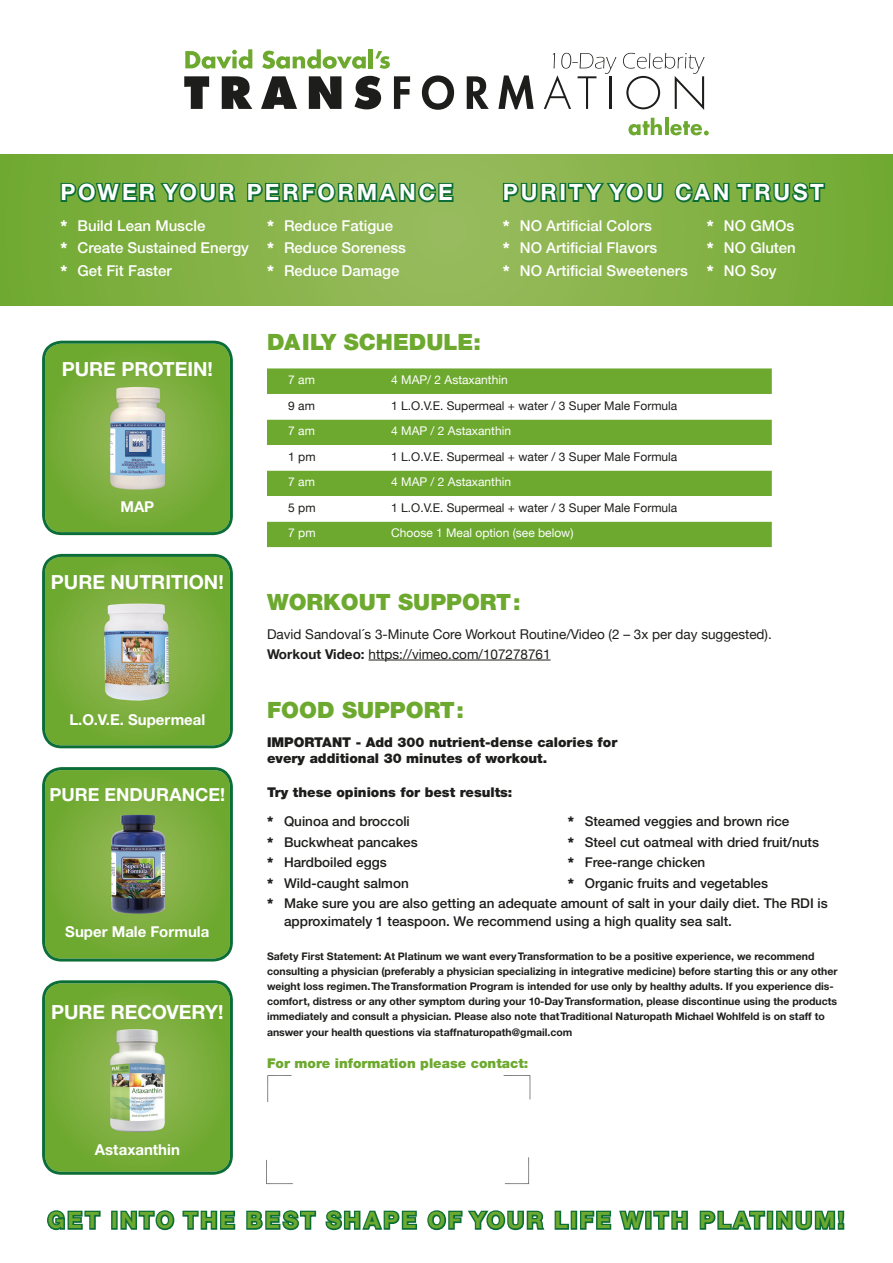
<style>
.page{position:relative;width:893px;height:1263px;background:#fff}
.page>*{position:absolute;margin:0;border:0;box-sizing:border-box;transform-origin:0 0}
.t1{font:700 22.5px "Helvetica Neue CE";letter-spacing:.12em;color:#6da92f}
.t2{font:900 22.5px "Helvetica Neue CE";color:#6da92f}
.t3{font:700 22.5px "Helvetica Neue CE";letter-spacing:.13em;color:#fff}
.t4{font:700 19.5px "Helvetica Neue CE";color:#fff}
.t5{font:700 18px "Helvetica Neue CE";color:#fff}
.t6{font:500 15px/22.2px "Helvetica Neue CE";color:#fff}
.t7{font:700 15px "Helvetica Neue CE";color:#fff}
.t8{font:500 13.5px/20.4px "Helvetica Neue CE";color:#1d1d1b}
.t9{font:900 13.5px/16.2px "Helvetica Neue CE";color:#1d1d1b}
.t10{font:13.5px/19.5px "Helvetica Neue";color:#1d1d1b}
.t11{font:900 13.5px "Helvetica Neue CE";color:#6da92f}
.t12{font:12px "Helvetica Neue";color:#1d1d1b}
.t13{font:12px "Helvetica Neue";color:#fff}
.t14{font:700 10.5px/15px "Helvetica Neue CE";color:#1d1d1b}
.s1{font-weight:900}
.s2{font-weight:700}
.s3{font-weight:500}
</style>
<div class="page">
<svg style="left:0;top:154px;width:893px;height:152px;background:#84b246"></svg>
<svg style="left:42px;top:341px;width:191px;height:194px;background:#71a93b"></svg>
<svg style="left:42px;top:554px;width:191px;height:194px;background:#6fa839"></svg>
<svg style="left:42px;top:767px;width:191px;height:194px;background:#71a93b"></svg>
<svg style="left:42px;top:980px;width:191px;height:195px;background:#72a93c"></svg>
<svg style="left:184px;top:76px;width:25px;height:33px"></svg>
<svg style="left:222px;top:76px;width:30px;height:33px"></svg>
<svg style="left:261px;top:76px;width:36px;height:33px"></svg>
<svg style="left:309px;top:76px;width:32px;height:33px"></svg>
<svg style="left:354px;top:76px;width:27px;height:33px"></svg>
<svg style="left:394px;top:76px;width:16px;height:33px"></svg>
<svg style="left:422px;top:75px;width:32px;height:35px"></svg>
<svg style="left:467px;top:76px;width:22px;height:33px"></svg>
<svg style="left:498px;top:75px;width:36px;height:34px"></svg>
<svg style="left:185px;top:49px;width:67px;height:20px"></svg>
<svg style="left:262px;top:49px;width:104px;height:20px"></svg>
<hr style="left:369px;top:49px;width:4px;height:19px;background:#6da92f">
<svg style="left:375px;top:51px;width:15px;height:18px"></svg>
<svg style="left:544px;top:53px;width:72px;height:56px"></svg>
<svg style="left:623px;top:53px;width:82px;height:57px"></svg>
<svg style="left:628px;top:118px;width:34px;height:17px"></svg>
<hr style="left:665px;top:118px;width:3px;height:17px;background:#6da92f">
<svg style="left:670px;top:121px;width:39px;height:14px"></svg>
<svg style="left:59px;top:164px;width:396px;height:58px;background:#6ca446"></svg>
<svg style="left:501px;top:181px;width:164px;height:23px;background:#4d9243"></svg>
<svg style="left:673px;top:170px;width:154px;height:36px;background:#58993c"></svg>
<img style="left:110px;top:386px;width:55px;height:104px">
<img style="left:95px;top:597px;width:85px;height:105px">
<img style="left:110px;top:812px;width:55px;height:104px">
<img style="left:110px;top:1028px;width:55px;height:105px">
<hr style="left:368px;top:660px;width:183px;height:1px;background:#1d1d1b">
<div style="left:267px;top:368px;width:505px;height:179px;background:#6da92f"></div>
<svg style="left:267px;top:394px;width:505px;height:127px"></svg>
<svg style="left:47px;top:1210px;width:54px;height:21px"></svg>
<div style="left:111px;top:1211px;width:7px;height:19px;border:3px solid #0c6e37"></div>
<svg style="left:120px;top:1210px;width:116px;height:21px"></svg>
<svg style="left:246px;top:1210px;width:71px;height:21px"></svg>
<svg style="left:325px;top:1210px;width:92px;height:21px"></svg>
<svg style="left:427px;top:1210px;width:142px;height:21px"></svg>
<div style="left:571px;top:1211px;width:6px;height:19px;border:3px solid #0c6e37"></div>
<svg style="left:580px;top:1210px;width:66px;height:20px"></svg>
<div style="left:645px;top:1211px;width:7px;height:19px;border:3px solid #0c6e37"></div>
<svg style="left:653px;top:1210px;width:35px;height:20px"></svg>
<svg style="left:699px;top:1210px;width:68px;height:20px"></svg>
<div style="left:767px;top:1211px;width:6px;height:19px;border:3px solid #0c6e37"></div>
<svg style="left:776px;top:1210px;width:69px;height:21px"></svg>
<svg style="left:267px;top:1075px;width:25px;height:27px"></svg>
<svg style="left:505px;top:1157px;width:24px;height:27px"></svg>
<svg style="left:266px;top:1160px;width:27px;height:24px"></svg>
<svg style="left:504px;top:1075px;width:26px;height:24px"></svg>
<h1 class="t3" style="left:61px;top:179px;width:394px">POWER YOUR PERFORMANCE</h1>
<h3 class="t6" style="left:61px;top:215px;width:190px"><span class="s1">*</span> Build Lean Muscle<br><span class="s1">*</span> Create Sustained Energy <span class="s1">*</span> Get Fit Faster</h3>
<h3 class="t6" style="left:267px;top:215px;width:141px"><span class="s1">*</span> Reduce Fatigue<br><span class="s1">*</span> Reduce Soreness <span class="s1">*</span> Reduce Damage</h3>
<h1 class="t3" style="left:503px;top:179px;width:323px">PURITY YOU CAN TRUST</h1>
<h3 class="t6" style="left:503px;top:215px;width:187px"><span class="s1">*</span> NO Artificial Colors<br><span class="s1">*</span> NO Artificial Flavors<br><span class="s1">*</span> NO Artificial Sweeteners</h3>
<h3 class="t6" style="left:707px;top:215px;width:90px;text-align:justify"><span class="s1">*</span> NO GMOs <span class="s1">*</span> NO Gluten <span class="s1">*</span> NO Soy</h3>
<h2 class="t4" style="left:62px;top:357px;width:153px">PURE PROTEIN!</h2>
<h3 class="t7" style="left:120px;top:498px;width:35px">MAP</h3>
<h2 class="t4" style="left:51px;top:570px;width:174px">PURE NUTRITION!</h2>
<h3 class="t7" style="left:69px;top:711px;width:138px">L.O.V.E. Supermeal</h3>
<h3 class="t5" style="left:50px;top:783px;width:177px">PURE ENDURANCE!</h3>
<h3 class="t7" style="left:65px;top:923px;width:146px">Super Male Formula</h3>
<h2 class="t4" style="left:51px;top:999px;width:174px">PURE RECOVERY!</h2>
<h3 class="t7" style="left:95px;top:1140px;width:87px">Astaxanthin</h3>
<h1 class="t2" style="left:267px;top:328px;width:215px">DAILY SCHEDULE:</h1>
<p class="t13" style="left:288px;top:371px;width:28px">7 am</p>
<p class="t13" style="left:391px;top:371px;width:118px">4 MAP/ 2 Astaxanthin</p>
<p class="t12" style="left:288px;top:397px;width:28px">9 am</p>
<p class="t12" style="left:391px;top:397px;width:288px">1 L.O.V.E. Supermeal + water / 3 Super Male Formula</p>
<p class="t13" style="left:288px;top:422px;width:28px">7 am</p>
<p class="t13" style="left:391px;top:422px;width:121px">4 MAP / 2 Astaxanthin</p>
<p class="t12" style="left:288px;top:448px;width:29px">1 pm</p>
<p class="t12" style="left:391px;top:448px;width:288px">1 L.O.V.E. Supermeal + water / 3 Super Male Formula</p>
<p class="t13" style="left:288px;top:473px;width:28px">7 am</p>
<p class="t13" style="left:391px;top:473px;width:121px">4 MAP / 2 Astaxanthin</p>
<p class="t12" style="left:288px;top:499px;width:29px">5 pm</p>
<p class="t12" style="left:391px;top:499px;width:288px">1 L.O.V.E. Supermeal + water / 3 Super Male Formula</p>
<p class="t13" style="left:288px;top:524px;width:29px">7 pm</p>
<p class="t13" style="left:391px;top:524px;width:184px">Choose 1 Meal option (see below)</p>
<h1 class="t2" style="left:267px;top:588px;width:255px">WORKOUT SUPPORT:</h1>
<p class="t10" style="left:267px;top:625px;width:506px">David Sandoval´s 3-Minute Core Workout Routine/Video (2 – 3x per day suggested).<br><span class="s2">Workout Video:</span> https://vimeo.com/107278761</p>
<h1 class="t2" style="left:267px;top:696px;width:199px">FOOD SUPPORT:</h1>
<p class="t9" style="left:267px;top:734px;width:352px">IMPORTANT - Add 300 nutrient-dense calories for every additional 30 minutes of workout.</p>
<p class="t9" style="left:267px;top:778px;width:247px;line-height:29px">Try these opinions for best results: * <span class="s3">Quinoa and broccoli</span></p>
<p class="t8" style="left:267px;top:832px;width:152px"><span class="s1">*</span> Buckwheat pancakes <span class="s1">*</span> Hardboiled eggs<br><span class="s1">*</span> Wild-caught salmon</p>
<p class="t8" style="left:568px;top:811px;width:223px"><span class="s1">*</span> Steamed veggies and brown rice</p>
<p class="t8" style="left:568px;top:832px;width:253px"><span class="s1">*</span> Steel cut oatmeal with dried fruit/nuts</p>
<p class="t8" style="left:568px;top:852px;width:139px"><span class="s1">*</span> Free-range chicken</p>
<p class="t8" style="left:568px;top:873px;width:202px"><span class="s1">*</span> Organic fruits and vegetables</p>
<p class="t8" style="left:267px;top:893px;width:562px"><span class="s1">*</span> Make sure you are also getting an adequate amount of salt in your daily diet. The RDI is</p>
<p class="t8" style="left:284px;top:911px;width:449px">approximately 1 teaspoon. We recommend using a high quality sea salt.</p>
<p class="t14" style="left:267px;top:949px;width:572px">Safety First Statement: At Platinum we want every Transformation to be a positive experience, we recommend consulting a physician (preferably a physician specializing in integrative medicine) before starting this or any other weight loss regimen. The Transformation Program is intended for use only by healthy adults. If you experience dis&shy;comfort, distress or any other symptom during your 10-Day Transformation, please discontinue using the products immediately and consult a physician. Please also note that Traditional Naturopath Michael Wohlfeld is on staff to answer your health questions via staffnaturopath@gmail.com</p>
<p class="t11" style="left:267px;top:1055px;width:263px">For more information please contact:</p>
<h1 class="t1" style="left:48px;top:1206px;width:798px">GET INTO THE BEST SHAPE OF YOUR LIFE WITH PLATINUM!</h1>
</div>
